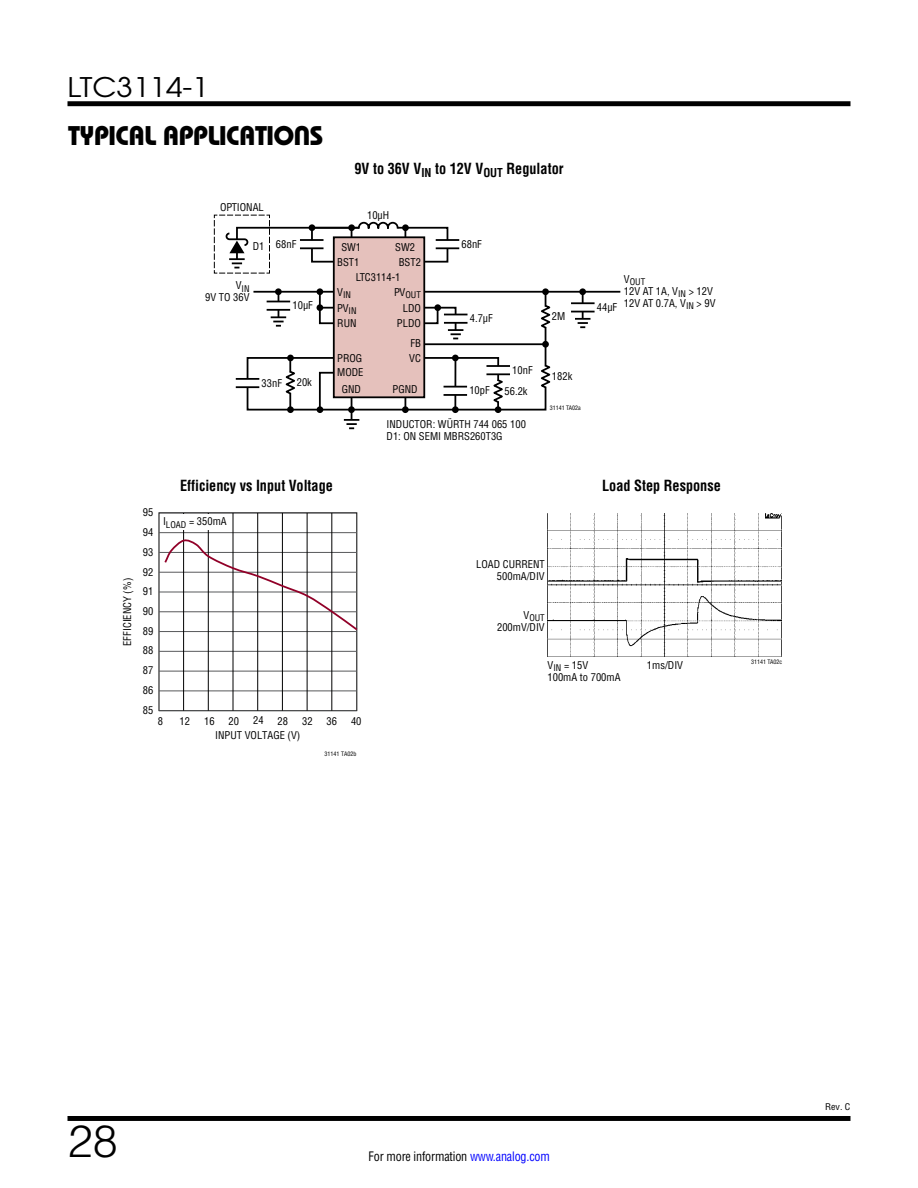
<style>
.page{position:relative;width:918px;height:1188px;background:#fff}
.page>*{position:absolute;margin:0;border:0;box-sizing:border-box;transform-origin:0 0}
.t1{font:300 45px "Helvetica";color:#000}
.t2{font:27px "Linear Bauhaus";letter-spacing:-.02em;color:#000}
.t3{font:27px "Avant Garde";color:#000;scale:1.1 1}
.t4{font:700 15px "Linear Helv Cond";color:#000;scale:.95 1}
.t5{font:12.75px "Linear Helv Cond";letter-spacing:-.01em;color:#000;scale:.95 1}
.t6{font:10.5px/12px "Linear Helv Cond";color:#000}
.t7{font:9px "Linear Helv Cond";color:#000}
.t8{font:9px "Linear Helv Cond";color:#000;scale:1.1 1}
.t9{font:6px "Linear Helv Cond";color:#000}
.s1{color:#00f}
</style>
<div class="page">
<div style="left:68px;top:101px;width:782px;height:5px;background:#000"></div>
<div style="left:68px;top:1116px;width:782px;height:5px;background:#000"></div>
<hr style="left:253px;top:291px;width:367px;height:2px;background:#000">
<div style="left:311px;top:227px;width:137px;height:36px;border:2px solid #000"></div>
<div style="left:445px;top:240px;width:5px;height:8px;background:#fff"></div>
<hr style="left:436px;top:239px;width:23px;height:2px;background:#000">
<hr style="left:436px;top:247px;width:23px;height:2px;background:#000">
<hr style="left:351px;top:228px;width:1px;height:198px;background:#000">
<div style="left:402px;top:224px;width:7px;height:7px;background:#000;border-radius:50%"></div>
<div style="left:579px;top:288px;width:7px;height:7px;background:#000;border-radius:50%"></div>
<div style="left:317px;top:288px;width:6px;height:7px;background:#000;border-radius:50%"></div>
<hr style="left:405px;top:228px;width:1px;height:182px;background:#000">
<div style="left:334px;top:237px;width:90px;height:160px;background:#e5c1bc"></div>
<hr style="left:236px;top:378px;width:23px;height:2px;background:#000">
<hr style="left:236px;top:386px;width:23px;height:2px;background:#000">
<hr style="left:582px;top:292px;width:2px;height:34px;background:#000">
<hr style="left:571px;top:302px;width:24px;height:2px;background:#000">
<svg style="left:571px;top:303px;width:24px;height:9px"></svg>
<svg style="left:575px;top:318px;width:16px;height:10px"></svg>
<svg style="left:246px;top:290px;width:308px;height:122px"></svg>
<svg style="left:344px;top:419px;width:15px;height:10px"></svg>
<svg style="left:214px;top:214px;width:185px;height:60px"></svg>
<hr style="left:159px;top:513px;width:198px;height:1px;background:#58595b">
<hr style="left:159px;top:532px;width:198px;height:1px;background:#58595b">
<hr style="left:159px;top:552px;width:198px;height:1px;background:#58595b">
<hr style="left:159px;top:572px;width:198px;height:1px;background:#58595b">
<hr style="left:159px;top:592px;width:198px;height:1px;background:#58595b">
<hr style="left:159px;top:612px;width:198px;height:1px;background:#58595b">
<hr style="left:159px;top:631px;width:198px;height:1px;background:#58595b">
<hr style="left:159px;top:651px;width:198px;height:1px;background:#58595b">
<hr style="left:159px;top:671px;width:198px;height:1px;background:#58595b">
<hr style="left:159px;top:691px;width:198px;height:1px;background:#58595b">
<hr style="left:159px;top:710px;width:198px;height:1px;background:#58595b">
<hr style="left:183px;top:513px;width:1px;height:198px;background:#000">
<hr style="left:208px;top:513px;width:1px;height:198px;background:#000">
<hr style="left:233px;top:513px;width:1px;height:198px;background:#000">
<hr style="left:257px;top:513px;width:1px;height:198px;background:#000">
<hr style="left:282px;top:513px;width:1px;height:198px;background:#000">
<hr style="left:307px;top:513px;width:1px;height:198px;background:#000">
<hr style="left:332px;top:513px;width:1px;height:198px;background:#000">
<svg style="left:163px;top:537px;width:195px;height:95px"></svg>
<div style="left:160px;top:515px;width:69px;height:15px;background:#fff"></div>
<img style="left:548px;top:513px;width:234px;height:144px">
<h2 class="t3" style="left:68px;top:70px;width:130px">LTC3114-1</h2>
<h2 class="t2" style="left:68px;top:119px;width:257px">TYPICAL APPLICATIONS</h2>
<p class="t6" style="left:220px;top:201px;width:45px">OPTIONAL</p>
<p class="t6" style="left:253px;top:240px;width:13px">D1</p>
<p class="t7" style="left:236px;top:283px;width:15px"><sup>V</sup>IN</p>
<p class="t6" style="left:205px;top:291px;width:46px">9V TO 36V</p>
<p class="t6" style="left:276px;top:238px;width:22px">68nF</p>
<p class="t6" style="left:293px;top:299px;width:22px">10µF</p>
<p class="t6" style="left:262px;top:377px;width:22px">33nF</p>
<p class="t6" style="left:297px;top:376px;width:17px">20k</p>
<h3 class="t4" style="left:354px;top:159px;width:222px">9V to 36V V<sub>IN</sub> to 12V V<sub>OUT</sub> Regulator</h3>
<p class="t6" style="left:367px;top:209px;width:24px">10µH</p>
<p class="t6" style="left:341px;top:241px;width:21px">SW1</p>
<p class="t6" style="left:395px;top:241px;width:21px">SW2</p>
<p class="t6" style="left:462px;top:238px;width:22px">68nF</p>
<p class="t6" style="left:337px;top:256px;width:24px">BST1</p>
<p class="t6" style="left:399px;top:256px;width:24px">BST2</p>
<p class="t6" style="left:356px;top:271px;width:46px">LTC3114-1</p>
<p class="t7" style="left:337px;top:289px;width:15px"><sup>V</sup>IN</p>
<p class="t7" style="left:394px;top:289px;width:28px"><sup>PV</sup>OUT</p>
<p class="t6" style="left:337px;top:302px;width:21px">PV<sub>IN</sub></p>
<p class="t6" style="left:397px;top:300px;width:25px;line-height:15.1px;text-align:center">LDO<br>PLDO</p>
<p class="t6" style="left:410px;top:338px;width:12px">FB</p>
<p class="t6" style="left:337px;top:317px;width:21px">RUN</p>
<p class="t6" style="left:337px;top:352px;width:27px">PROG</p>
<p class="t6" style="left:409px;top:352px;width:13px">VC</p>
<p class="t6" style="left:337px;top:366px;width:28px">MODE</p>
<p class="t6" style="left:342px;top:383px;width:21px">GND</p>
<p class="t6" style="left:393px;top:383px;width:27px">PGND</p>
<p class="t6" style="left:470px;top:312px;width:25px">4.7µF</p>
<p class="t6" style="left:469px;top:385px;width:22px">10pF</p>
<p class="t6" style="left:512px;top:364px;width:22px">10nF</p>
<p class="t6" style="left:505px;top:385px;width:25px">56.2k</p>
<p class="t6" style="left:387px;top:418px;width:141px">INDUCTOR: WÜRTH 744 065 100<br>D1: ON SEMI MBRS260T3G</p>
<p class="t6" style="left:552px;top:310px;width:15px">2M</p>
<p class="t6" style="left:552px;top:370px;width:22px">182k</p>
<p class="t9" style="left:550px;top:404px;width:33px">31141 TA02a</p>
<p class="t7" style="left:624px;top:276px;width:23px"><sup>V</sup>OUT</p>
<p class="t6" style="left:624px;top:285px;width:93px">12V AT 1A, V<sub>IN</sub> &gt; 12V<br>12V AT 0.7A, V<sub>IN</sub> &gt; 9V</p>
<p class="t6" style="left:597px;top:301px;width:22px">44µF</p>
<p class="t6" style="left:121px;top:646px;width:69px;rotate:-90deg">EFFICIENCY (%)</p>
<p class="t6" style="left:143px;top:506px;width:12px">95</p>
<p class="t6" style="left:143px;top:526px;width:12px">94</p>
<p class="t6" style="left:143px;top:546px;width:12px">93</p>
<p class="t6" style="left:143px;top:566px;width:12px">92</p>
<p class="t6" style="left:143px;top:585px;width:12px">91</p>
<p class="t6" style="left:143px;top:625px;width:12px">89</p>
<p class="t6" style="left:143px;top:605px;width:12px">90</p>
<p class="t6" style="left:143px;top:644px;width:12px">88</p>
<p class="t6" style="left:143px;top:664px;width:12px">87</p>
<p class="t6" style="left:143px;top:684px;width:12px">86</p>
<p class="t6" style="left:143px;top:704px;width:12px">85</p>
<h3 class="t4" style="left:180px;top:477px;width:162px">Efficiency vs Input Voltage</h3>
<h3 class="t4" style="left:602px;top:477px;width:126px">Load Step Response</h3>
<p class="t6" style="left:163px;top:515px;width:65px">I<sub>LOAD</sub> = 350mA</p>
<p class="t6" style="left:476px;top:558px;width:70px;text-align:right">LOAD CURRENT<br>500mA/DIV</p>
<p class="t7" style="left:523px;top:612px;width:23px"><sup>V</sup>OUT</p>
<p class="t6" style="left:497px;top:621px;width:49px">200mV/DIV</p>
<p class="t6" style="left:548px;top:659px;width:74px">V<sub>IN</sub> = 15V<br>100mA to 700mA</p>
<p class="t6" style="left:647px;top:659px;width:38px">1ms/DIV</p>
<p class="t9" style="left:751px;top:658px;width:33px">31141 TA02c</p>
<p class="t6" style="left:158px;top:715px;width:7px">8</p>
<p class="t6" style="left:204px;top:715px;width:12px">16</p>
<p class="t6" style="left:253px;top:715px;width:12px">24</p>
<p class="t6" style="left:278px;top:715px;width:12px">28</p>
<p class="t6" style="left:302px;top:715px;width:12px">32</p>
<p class="t6" style="left:180px;top:715px;width:12px">12</p>
<p class="t6" style="left:229px;top:715px;width:12px">20</p>
<p class="t6" style="left:327px;top:715px;width:12px">36</p>
<p class="t6" style="left:351px;top:715px;width:12px">40</p>
<p class="t6" style="left:215px;top:730px;width:87px">INPUT VOLTAGE (V)</p>
<p class="t9" style="left:325px;top:750px;width:33px">31141 TA02b</p>
<h1 class="t1" style="left:68px;top:1113px;width:52px">28</h1>
<p class="t5" style="left:369px;top:1148px;width:192px">For more information <span class="s1">www.analog.com</span></p>
<p class="t8" style="left:825px;top:1102px;width:24px">Rev. C</p>
</div>
